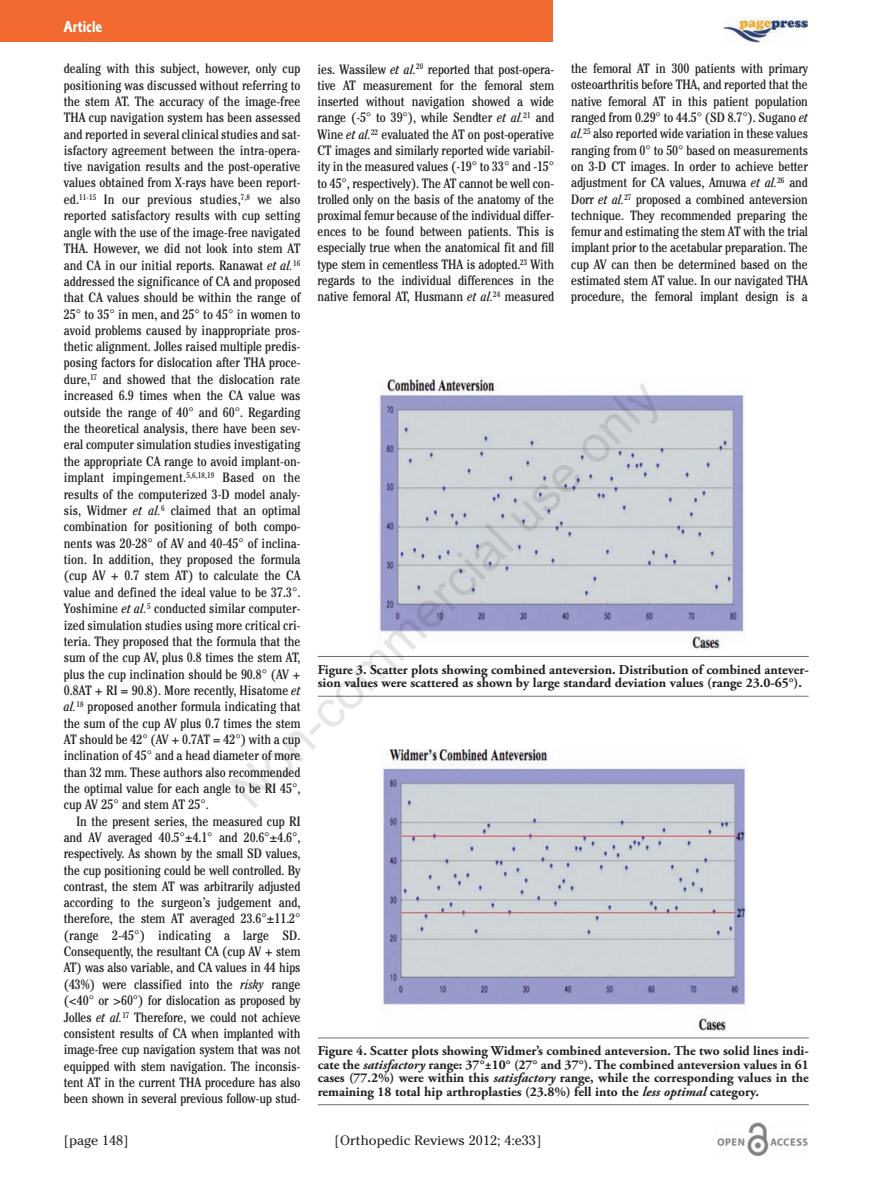
<style>
.page{position:relative;width:893px;height:1191px;background:#fff}
.page>*{position:absolute;margin:0;border:0;box-sizing:border-box;transform-origin:0 0}
.t1{font:51.45px "Arial";color:rgb(0 0 0/.1)}
.t2{font:16.5px "Corinthian Bold Condensed Plain";color:#fff}
.t3{font:condensed 13.5px/16.4px "Cheltenham";letter-spacing:-.01em;color:#231f20;text-align:justify}
.t4{font:700 13.5px/13.5px "Adobe Garamond Pro";color:#231f20}
.t5{font:13.5px "Cheltenham";color:#231f20}
.s1{font-style:italic}
</style>
<div class="page">
<div style="left:0;top:0;width:553px;height:42px;background:#f26a30"></div>
<img style="left:717px;top:1123px;width:91px;height:33px">
<img style="left:723px;top:17px;width:84px;height:26px">
<img style="left:379px;top:377px;width:367px;height:273px">
<hr style="left:318px;top:656px;width:491px;height:1px;background:#6c6d70">
<hr style="left:318px;top:696px;width:491px;height:1px;background:#6c6d70">
<img style="left:380px;top:749px;width:367px;height:282px">
<hr style="left:318px;top:1037px;width:491px;height:1px;background:#6c6d70">
<hr style="left:318px;top:1104px;width:491px;height:1px;background:#6c6d70">
<p class="t2" style="left:63px;top:21px;width:40px">Article</p>
<p class="t3" style="left:317px;top:62px;width:238px">ies. Wassilew <span class="s1">et al.</span><sup>20</sup> reported that post-opera&shy;tive AT measurement for the femoral stem inserted without navigation showed a wide range (-5° to 39°), while Sendter <span class="s1">et al.</span><sup>21</sup> and Wine <span class="s1">et al.</span><sup>22</sup> evaluated the AT on post-operative CT images and similarly reported wide variabil&shy;ity in the measured values (-19° to 33° and -15° to 45°, respectively). The AT cannot be well con&shy;trolled only on the basis of the anatomy of the proximal femur because of the individual differ&shy;ences to be found between patients. This is especially true when the anatomical fit and fill type stem in cementless THA is adopted.<sup>23</sup> With regards to the individual differences in the native femoral AT, Husmann <span class="s1">et al.</span><sup>24</sup> measured</p>
<p class="t3" style="left:571px;top:62px;width:238px">the femoral AT in 300 patients with primary osteoarthritis before THA, and reported that the native femoral AT in this patient population ranged from 0.29° to 44.5° (SD 8.7°). Sugano <span class="s1">et al.</span><sup>25</sup> also reported wide variation in these values ranging from 0° to 50° based on measurements on 3-D CT images. In order to achieve better adjustment for CA values, Amuwa <span class="s1">et al.</span><sup>26</sup> and Dorr <span class="s1">et al.</span><sup>27</sup> proposed a combined anteversion technique. They recommended preparing the femur and estimating the stem AT with the trial implant prior to the acetabular preparation. The cup AV can then be determined based on the estimated stem AT value. In our navigated THA procedure, the femoral implant design is a</p>
<p class="t3" style="left:64px;top:62px;width:238px">dealing with this subject, however, only cup positioning was discussed without referring to the stem AT. The accuracy of the image-free THA cup navigation system has been assessed and reported in several clinical studies and sat&shy;isfactory agreement between the intra-opera&shy;tive navigation results and the post-operative values obtained from X-rays have been report&shy;ed.<sup>11-15</sup> In our previous studies,<sup>7,8</sup> we also reported satisfactory results with cup setting angle with the use of the image-free navigated THA. However, we did not look into stem AT and CA in our initial reports. Ranawat <span class="s1">et al.</span><sup>16 </sup>addressed the significance of CA and proposed that CA values should be within the range of 25° to 35° in men, and 25° to 45° in women to avoid problems caused by inappropriate pros&shy;thetic alignment. Jolles raised multiple predis&shy;posing factors for dislocation after THA proce&shy;dure,<sup>17</sup> and showed that the dislocation rate increased 6.9 times when the CA value was outside the range of 40° and 60°. Regarding the theoretical analysis, there have been sev&shy;eral computer simulation studies investigating the appropriate CA range to avoid implant-on&shy;implant impingement.<sup>5,6,18,19</sup> Based on the results of the computerized 3-D model analy&shy;sis, Widmer <span class="s1">et al.</span><sup>6</sup> claimed that an optimal combination for positioning of both compo&shy;nents was 20-28° of AV and 40-45° of inclina&shy;tion. In addition, they proposed the formula (cup AV + 0.7 stem AT) to calculate the CA value and defined the ideal value to be 37.3°.<br>Yoshimine <span class="s1">et al.</span><sup>5</sup> conducted similar computer&shy;ized simulation studies using more critical cri&shy;teria. They proposed that the formula that the sum of the cup AV, plus 0.8 times the stem AT, plus the cup inclination should be 90.8° (AV + 0.8AT + RI = 90.8). More recently, Hisatome <span class="s1">et al.</span><sup>18</sup> proposed another formula indicating that the sum of the cup AV plus 0.7 times the stem AT should be 42° (AV + 0.7AT = 42°) with a cup inclination of 45° and a head diameter of more than 32 mm. These authors also recommended the optimal value for each angle to be RI 45°, cup AV 25° and stem AT 25°.</p>
<p class="t3" style="left:64px;top:814px;width:238px;text-indent:13px">In the present series, the measured cup RI and AV averaged 40.5°±4.1° and 20.6°±4.6°, respectively. As shown by the small SD values, the cup positioning could be well controlled. By contrast, the stem AT was arbitrarily adjusted according to the surgeon’s judgement and, therefore, the stem AT averaged 23.6°±11.2° (range 2-45°) indicating a large SD.<br>Consequently, the resultant CA (cup AV + stem AT) was also variable, and CA values in 44 hips (43%) were classified into the <span class="s1">risky</span> range (&lt;40° or &gt;60°) for dislocation as proposed by Jolles <span class="s1">et al.</span><sup>17</sup> Therefore, we could not achieve consistent results of CA when implanted with image-free cup navigation system that was not equipped with stem navigation. The inconsis&shy;tent AT in the current THA procedure has also been shown in several previous follow-up stud-</p>
<h1 class="t1" style="left:215px;top:774px;width:581px;rotate:-45deg">Non-commercial use only</h1>
<p class="t4" style="left:318px;top:664px;width:493px">Figure 3. Scatter plots showing combined anteversion. Distribution of combined antever&shy;sion values were scattered as shown by large standard deviation values (range 23.0-65°).</p>
<p class="t4" style="left:318px;top:1045px;width:493px;text-align:justify">Figure 4. Scatter plots showing Widmer’s combined anteversion. The two solid lines indi&shy;cate the <span class="s1">satisfactory</span> range: 37°±10° (27° and 37°). The combined anteversion values in 61 cases (77.2%) were within this <span class="s1">satisfactory</span> range, while the corresponding values in the remaining 18 total hip arthroplasties (23.8%) fell into the <span class="s1">less optimal</span> category.</p>
<p class="t5" style="left:64px;top:1132px;width:66px">[page 148]</p>
<p class="t5" style="left:335px;top:1132px;width:208px">[Orthopedic Reviews 2012; 4:e33]</p>
</div>
